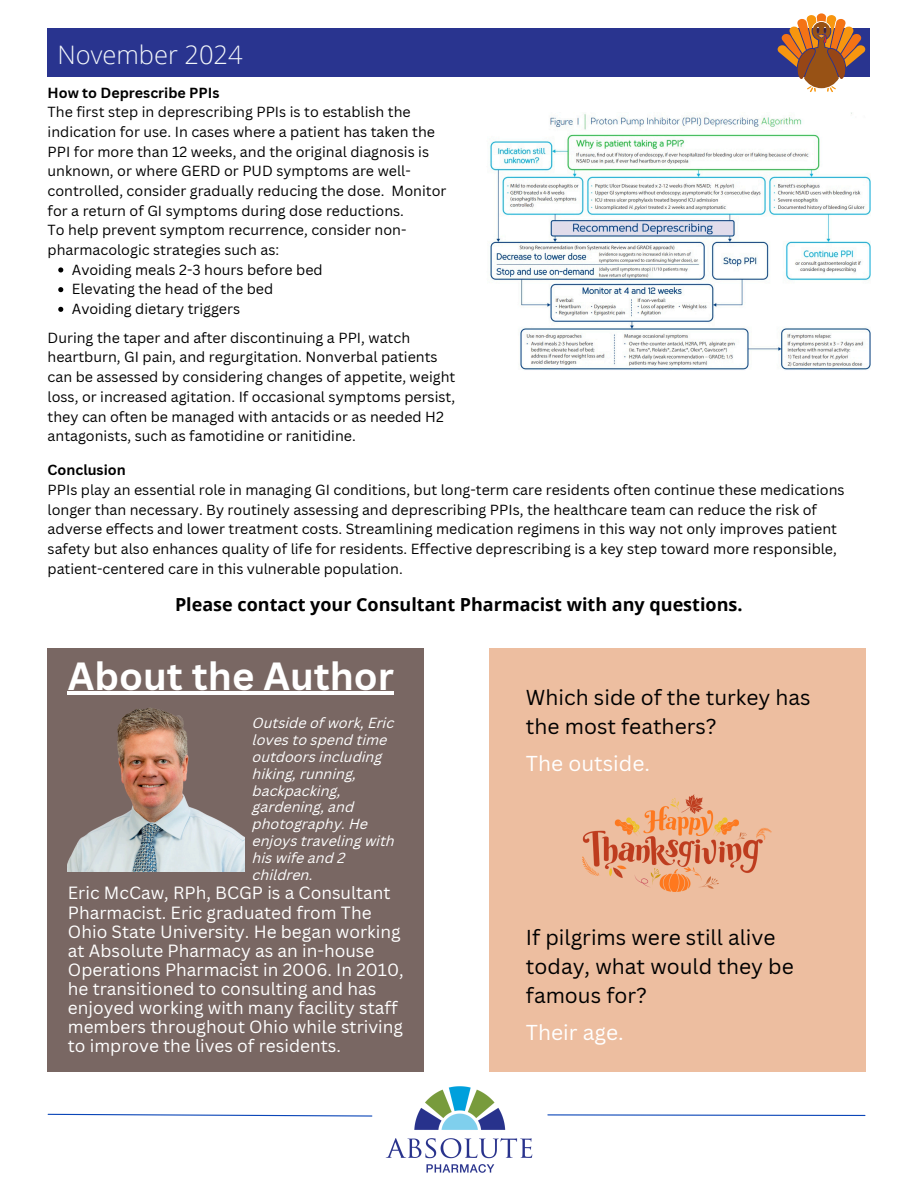
<style>
.page{position:relative;width:918px;height:1188px;background:#fff}
.page>*{position:absolute;margin:0;border:0;box-sizing:border-box;transform-origin:0 0}
.t1{font:700 38.25px "Canva Sans";color:#fff}
.t2{font:300 25.5px "Open Sans";color:#f3f7fa}
.t3{font:21px/29px "Canva Sans";color:#000}
.t4{font:21px "Canva Sans";color:#fff}
.t5{font:700 18px "Open Sans";color:#000}
.t6{font:17.25px/19.2px "Canva Sans";color:#fff}
.t7{font:14.25px/19.6px "Canva Sans";color:#000}
.t8{font:italic 14.25px/16.8px "Canva Sans";color:#fff}
.t9{font:700 14.25px "Canva Sans";color:#000}
</style>
<div class="page">
<div style="left:48px;top:28px;width:822px;height:48px;background:#29348f"></div>
<svg style="left:47px;top:1113px;width:326px;height:4px"></svg>
<img style="left:385px;top:1086px;width:148px;height:87px">
<svg style="left:547px;top:1114px;width:319px;height:2px"></svg>
<div style="left:48px;top:648px;width:376px;height:424px;background:#796763"></div>
<div style="left:489px;top:648px;width:377px;height:424px;background:#edbea0"></div>
<img style="left:68px;top:708px;width:177px;height:163px">
<svg style="left:778px;top:13px;width:87px;height:79px"></svg>
<img style="left:583px;top:794px;width:189px;height:97px">
<img style="left:490px;top:112px;width:380px;height:258px">
<hr style="left:68px;top:692px;width:326px;height:3px;background:#fff">
<svg style="left:58px;top:267px;width:5px;height:5px"></svg>
<svg style="left:58px;top:287px;width:5px;height:5px"></svg>
<svg style="left:58px;top:307px;width:5px;height:5px"></svg>
<h3 class="t2" style="left:57px;top:37px;width:187px">November 2024</h3>
<h4 class="t9" style="left:48px;top:82px;width:174px">How to Deprescribe PPIs</h4>
<h1 class="t7" style="left:48px;top:102px;width:400px">The first step in deprescribing PPIs is to establish the indication for use. In cases where a patient has taken the PPI for more than 12 weeks, and the original diagnosis is unknown, or where GERD or PUD symptoms are well&shy;controlled, consider gradually reducing the dose. Monitor for a return of GI symptoms during dose reductions.</h1>
<p class="t7" style="left:48px;top:220px;width:360px">To help prevent symptom recurrence, consider non&shy;pharmacologic strategies such as:</p>
<p class="t7" style="left:72px;top:259px;width:252px">Avoiding meals 2-3 hours before bed</p>
<h5 class="t7" style="left:72px;top:279px;width:203px">Elevating the head of the bed</h5>
<h3 class="t7" style="left:72px;top:299px;width:170px">Avoiding dietary triggers</h3>
<h3 class="t7" style="left:48px;top:327px;width:409px">During the taper and after discontinuing a PPI, watch heartburn, GI pain, and regurgitation. Nonverbal patients can be assessed by considering changes of appetite, weight loss, or increased agitation. If occasional symptoms persist, they can often be managed with antacids or as needed H2 antagonists, such as famotidine or ranitidine.</h3>
<p class="t9" style="left:48px;top:460px;width:80px">Conclusion</p>
<h2 class="t7" style="left:48px;top:480px;width:799px">PPIs play an essential role in managing GI conditions, but long-term care residents often continue these medications longer than necessary. By routinely assessing and deprescribing PPIs, the healthcare team can reduce the risk of adverse effects and lower treatment costs. Streamlining medication regimens in this way not only improves patient safety but also enhances quality of life for residents. Effective deprescribing is a key step toward more responsible, patient-centered care in this vulnerable population.</h2>
<p class="t5" style="left:175px;top:592px;width:569px">Please contact your Consultant Pharmacist with any questions.</p>
<p class="t1" style="left:68px;top:649px;width:328px">About the Author</p>
<p class="t8" style="left:253px;top:716px;width:144px">Outside of work, Eric loves to spend time outdoors including hiking, running, backpacking, gardening, and photography. He enjoys traveling with his wife and 2 children.</p>
<p class="t6" style="left:68px;top:883px;width:337px">Eric McCaw, RPh, BCGP is a Consultant Pharmacist. Eric graduated from The Ohio State University. He began working at Absolute Pharmacy as an in-house Operations Pharmacist in 2006. In 2010, he transitioned to consulting and has enjoyed working with many facility staff members throughout Ohio while striving to improve the lives of residents.</p>
<p class="t3" style="left:526px;top:682px;width:286px">Which side of the turkey has the most feathers?</p>
<p class="t4" style="left:526px;top:748px;width:126px">The outside.</p>
<p class="t3" style="left:526px;top:922px;width:269px">If pilgrims were still alive today, what would they be famous for?</p>
<p class="t4" style="left:526px;top:1018px;width:99px">Their age.</p>
</div>
